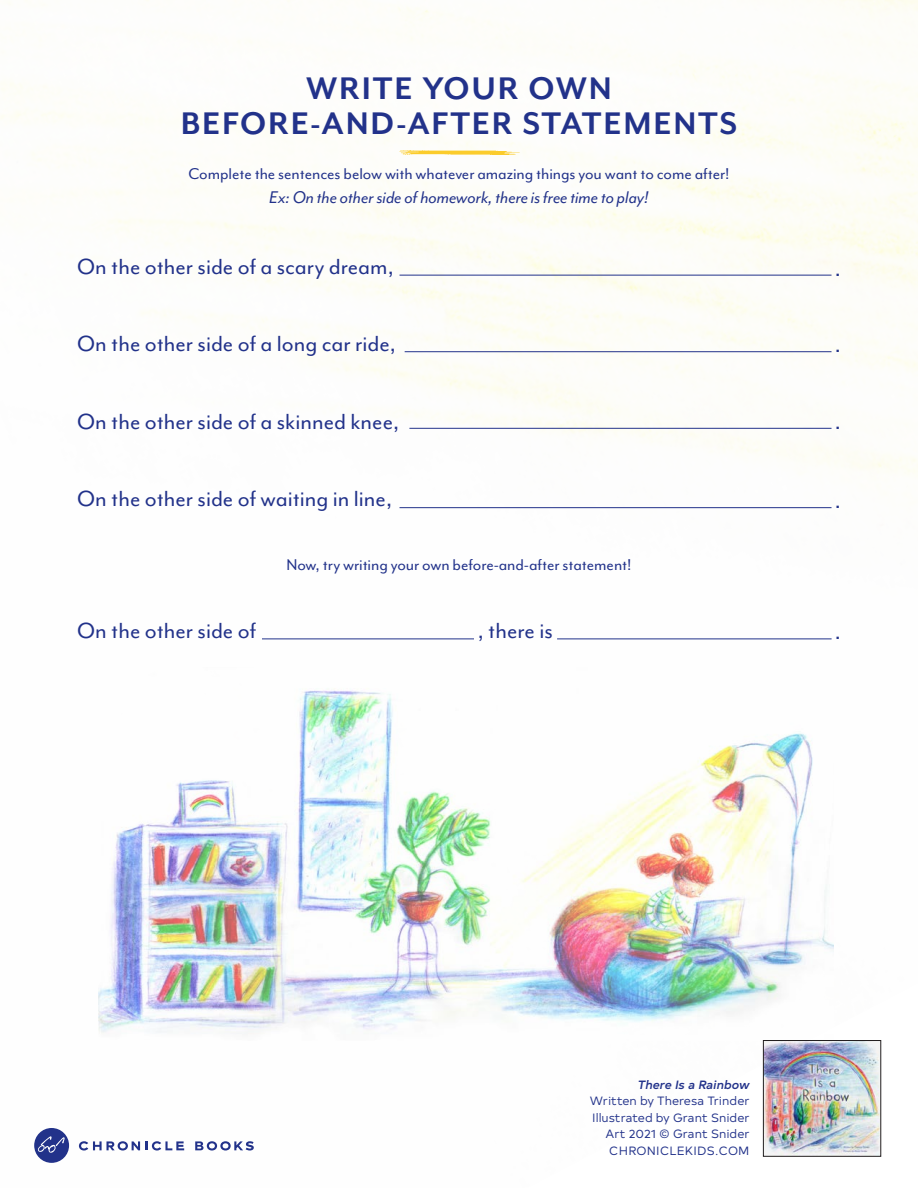
<style>
.page{position:relative;width:918px;height:1188px;background:#fff}
.page>*{position:absolute;margin:0;border:0;box-sizing:border-box;transform-origin:0 0}
.t1{font:700 36px/34.5px "Mr Eaves Mod OT";letter-spacing:.05em;color:#22328a;text-align:center}
.t2{font:25.2px "Mr Eaves Mod OT";color:#22328a}
.body_copy{font:italic 19.5px "Mr Eaves Mod OT";letter-spacing:-.005em;color:#22328a}
.body_copy-2{font:18px "Mr Eaves Mod OT";letter-spacing:-.005em;color:#22328a}
.t3{font:12px/16.5px "Typold";color:#22328a;text-align:right}
.t4{font:italic 500 12px "Typold";color:#22328a}
</style>
<div class="page">
<img style="left:1px;top:0;width:917px;height:1163px">
<img style="left:99px;top:667px;width:734px;height:373px">
<hr style="left:400px;top:275px;width:432px;height:1px;background:#22328a">
<hr style="left:405px;top:351px;width:427px;height:1px;background:#22328a">
<hr style="left:409px;top:428px;width:423px;height:1px;background:#22328a">
<hr style="left:400px;top:507px;width:432px;height:1px;background:#22328a">
<img style="left:396px;top:150px;width:126px;height:7px">
<hr style="left:557px;top:639px;width:275px;height:1px;background:#22328a">
<hr style="left:262px;top:639px;width:212px;height:1px;background:#22328a">
<img style="left:765px;top:1042px;width:114px;height:112px">
<div style="left:763px;top:1040px;width:118px;height:116px;border:1px solid #231f20"></div>
<div style="left:34px;top:1128px;width:35px;height:35px;background:#22328a;border-radius:50%"></div>
<svg style="left:38px;top:1136px;width:27px;height:17px"></svg>
<svg style="left:79px;top:1141px;width:105px;height:10px"></svg>
<svg style="left:195px;top:1141px;width:59px;height:10px"></svg>
<p class="t1" style="left:181px;top:71px;width:558px">WRITE YOUR OWN<br>BEFORE-AND-AFTER STATEMENTS</p>
<p class="body_copy-2" style="left:188px;top:164px;width:543px">Complete the sentences below with whatever amazing things you want to come after!</p>
<p class="body_copy" style="left:269px;top:186px;width:381px">Ex: On the other side of homework, there is free time to play!</p>
<p class="t2" style="left:77px;top:253px;width:318px">On the other side of a scary dream,</p>
<p class="t2" style="left:77px;top:330px;width:320px">On the other side of a long car ride,</p>
<p class="t2" style="left:77px;top:408px;width:323px">On the other side of a skinned knee,</p>
<p class="t2" style="left:77px;top:485px;width:316px">On the other side of waiting in line,</p>
<p class="body_copy-2" style="left:286px;top:555px;width:347px">Now, try writing your own before-and-after statement!</p>
<p class="t2" style="left:77px;top:617px;width:180px">On the other side of</p>
<p class="t2" style="left:478px;top:617px;width:76px">, there is</p>
<p class="t2" style="left:835px;top:254px;width:8px">.</p>
<p class="t2" style="left:835px;top:331px;width:8px">.</p>
<p class="t2" style="left:835px;top:407px;width:8px">.</p>
<p class="t2" style="left:835px;top:487px;width:8px">.</p>
<p class="t2" style="left:835px;top:618px;width:8px">.</p>
<p class="t4" style="left:638px;top:1075px;width:113px">There Is a Rainbow</p>
<p class="t3" style="left:590px;top:1092px;width:161px">Written by Theresa Trinder<br>Illustrated by Grant Snider<br>Art 2021 © Grant Snider<br>CHRONICLEKIDS.COM</p>
</div>
